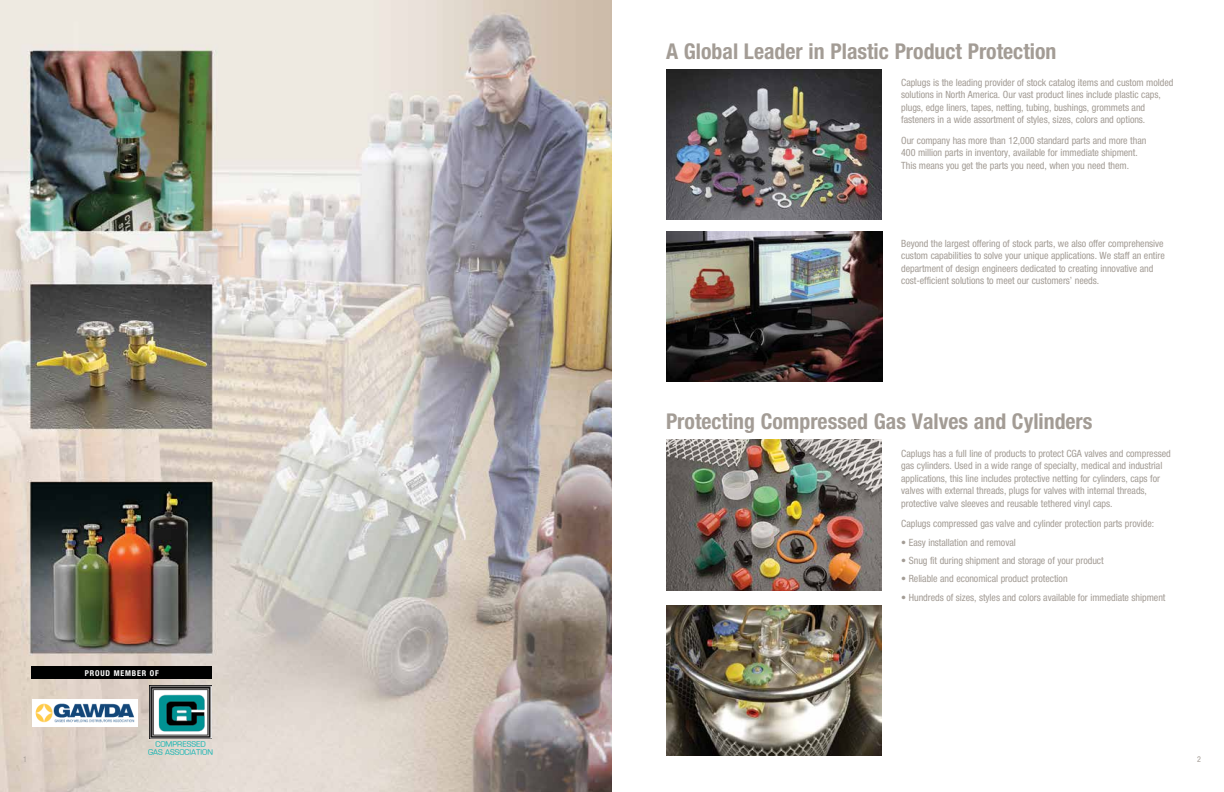
<style>
.page{position:relative;width:1224px;height:792px;background:#fff}
.page>*{position:absolute;margin:0;border:0;box-sizing:border-box;transform-origin:0 0}
.t1{font:700 condensed 21.8px "Helvetica Neue";color:#a39c95}
.t2{font:condensed 10px/12.5px "Helvetica Neue";letter-spacing:-.005em;color:#a39c95}
.t3{font:700 condensed 8px "Helvetica Neue";letter-spacing:.1em;color:#fff}
.t4{font:condensed 8px "Helvetica Neue";color:#a39c95}
.t5{font:7px/7.4px "Eurostile DCD";color:#00b1b0;text-align:center}
</style>
<div class="page">
<img style="left:0;top:0;width:612px;height:792px">
<img style="left:666px;top:69px;width:216px;height:150px">
<img style="left:666px;top:231px;width:216px;height:150px">
<img style="left:666px;top:440px;width:216px;height:150px">
<img style="left:666px;top:606px;width:216px;height:150px">
<div style="left:32px;top:666px;width:180px;height:13px;background:#000"></div>
<div style="left:33px;top:699px;width:105px;height:27px;background:#fff"></div>
<img style="left:35px;top:703px;width:100px;height:20px">
<img style="left:149px;top:686px;width:63px;height:53px">
<h1 class="t1" style="left:666px;top:38px;width:392px">A Global Leader in Plastic Product Protection</h1>
<p class="t2" style="left:901px;top:76px;width:274px">Caplugs is the leading provider of stock catalog items and custom molded solutions in North America. Our vast product lines include plastic caps, plugs, edge liners, tapes, netting, tubing, bushings, grommets and fasteners in a wide assortment of styles, sizes, colors and options.</p>
<p class="t2" style="left:901px;top:134px;width:247px">Our company has more than 12,000 standard parts and more than<br>400 million parts in inventory, available for immediate shipment.<br>This means you get the parts you need, when you need them.</p>
<p class="t2" style="left:901px;top:237px;width:265px">Beyond the largest offering of stock parts, we also offer comprehensive custom capabilities to solve your unique applications. We staff an entire department of design engineers dedicated to creating innovative and cost-efficient solutions to meet our customers’ needs.</p>
<h1 class="t1" style="left:666px;top:408px;width:428px">Protecting Compressed Gas Valves and Cylinders</h1>
<p class="t3" style="left:85px;top:668px;width:75px">PROUD MEMBER OF</p>
<p class="t5" style="left:148px;top:741px;width:67px">COMPRESSED<br>GAS ASSOCIATION</p>
<p class="t2" style="left:901px;top:447px;width:271px">Caplugs has a full line of products to protect CGA valves and compressed gas cylinders. Used in a wide range of specialty, medical and industrial applications, this line includes protective netting for cylinders, caps for valves with external threads, plugs for valves with internal threads, protective valve sleeves and reusable tethered vinyl caps.</p>
<p class="t2" style="left:901px;top:517px;width:254px">Caplugs compressed gas valve and cylinder protection parts provide:</p>
<p class="t2" style="left:901px;top:536px;width:116px">• Easy installation and removal</p>
<p class="t2" style="left:901px;top:554px;width:204px">• Snug fit during shipment and storage of your product</p>
<p class="t2" style="left:901px;top:573px;width:168px">• Reliable and economical product protection</p>
<p class="t2" style="left:901px;top:591px;width:266px">• Hundreds of sizes, styles and colors available for immediate shipment</p>
<p class="t4" style="left:23px;top:755px;width:5px">1</p>
<p class="t4" style="left:1197px;top:755px;width:5px">2</p>
</div>
